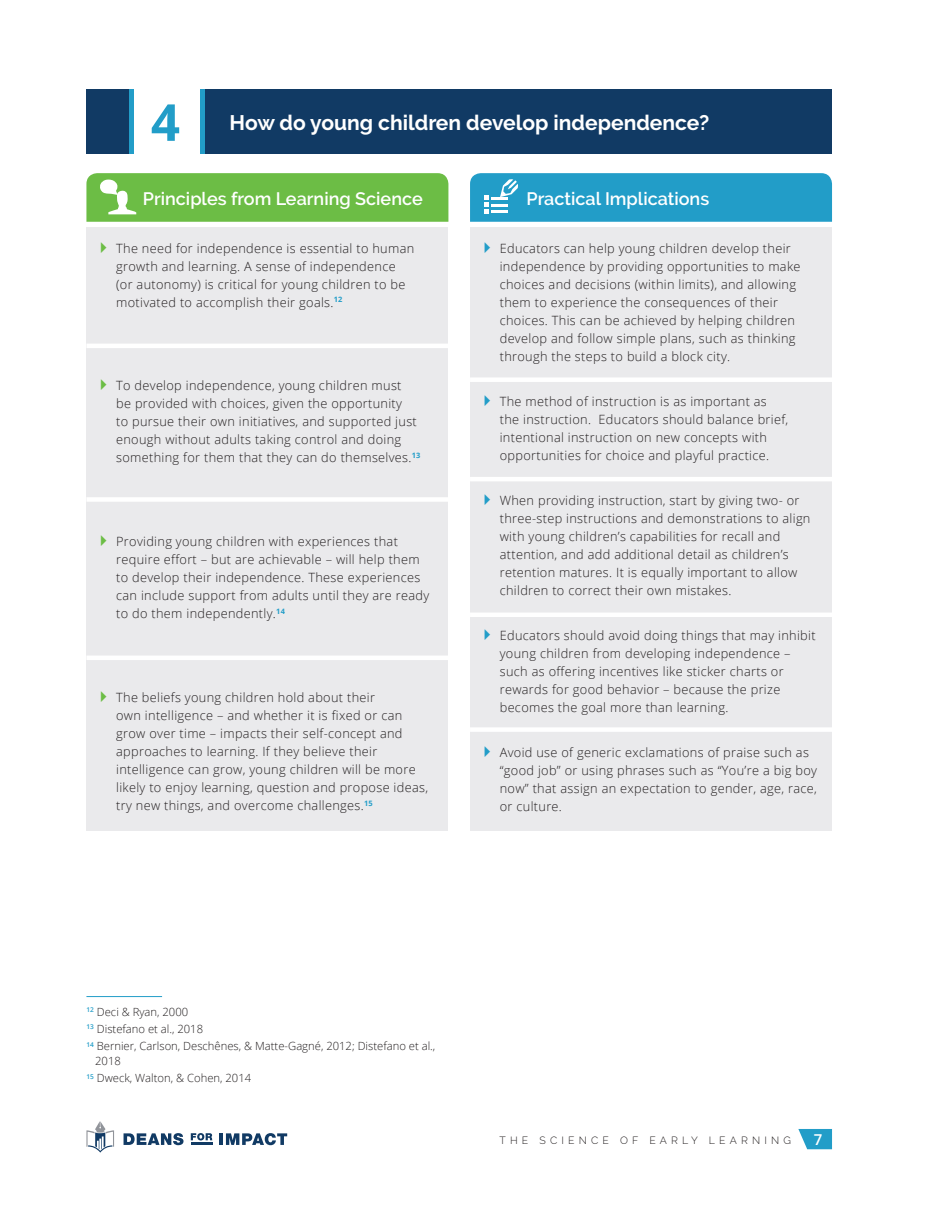
<style>
.page{position:relative;width:932px;height:1215px;background:#fff}
.page>*{position:absolute;margin:0;border:0;box-sizing:border-box;transform-origin:0 0}
.t1{font:700 51px "Open Sans";color:#229dc8}
.t2{font:700 21px "Raleway";color:#fff}
.t3{font:600 18px "Raleway";color:#fff}
.t4{font:600 15px "Open Sans";color:#fff}
.t5{font:300 12.75px/18px "Open Sans";letter-spacing:.025em;color:#231f20}
.t6{font:300 11.25px/17.1px "Open Sans";color:#231f20}
.t7{font:300 10.5px "Raleway";letter-spacing:.4em;color:#231f20}
</style>
<div class="page">
<svg style="left:798px;top:1129px;width:34px;height:20px"></svg>
<div style="left:470px;top:228px;width:362px;height:603px;background:#eaeaec"></div>
<div style="left:86px;top:228px;width:362px;height:603px;background:#eaeaec"></div>
<div style="left:86px;top:89px;width:44px;height:65px;background:#113a64"></div>
<div style="left:204px;top:89px;width:628px;height:65px;background:#113a64"></div>
<hr style="left:130px;top:89px;width:4px;height:65px;background:#229dc8">
<hr style="left:200px;top:89px;width:4px;height:65px;background:#229dc8">
<svg style="left:86px;top:1121px;width:28px;height:32px"></svg>
<svg style="left:123px;top:1133px;width:60px;height:12px"></svg>
<svg style="left:191px;top:1133px;width:21px;height:7px"></svg>
<svg style="left:220px;top:1133px;width:67px;height:12px"></svg>
<hr style="left:191px;top:1143px;width:21px;height:2px;background:#113a64">
<hr style="left:86px;top:996px;width:76px;height:1px;background:#229dc8">
<svg style="left:86px;top:173px;width:362px;height:49px;background:#71bf4c"></svg>
<svg style="left:470px;top:173px;width:362px;height:49px;background:#289fc9"></svg>
<hr style="left:86px;top:344px;width:362px;height:4px;background:#fff">
<div style="left:86px;top:497px;width:362px;height:5px;background:#fff"></div>
<hr style="left:86px;top:656px;width:362px;height:4px;background:#fff">
<hr style="left:470px;top:613px;width:362px;height:4px;background:#fff">
<hr style="left:470px;top:477px;width:362px;height:4px;background:#fff">
<div style="left:470px;top:377px;width:362px;height:5px;background:#fff"></div>
<div style="left:470px;top:727px;width:362px;height:5px;background:#fff"></div>
<h1 class="t1" style="left:151px;top:93px;width:31px">4</h1>
<h2 class="t2" style="left:230px;top:115px;width:481px">How do young children develop independence?</h2>
<h3 class="t3" style="left:143px;top:192px;width:281px">Principles from Learning Science</h3>
<h3 class="t3" style="left:526px;top:192px;width:184px">Practical Implications</h3>
<p class="t5" style="left:116px;top:240px;width:300px">The need for independence is essential to human growth and learning. A sense of independence (or autonomy) is critical for young children to be motivated to accomplish their goals.<sup>12</sup></p>
<p class="t5" style="left:116px;top:378px;width:306px">To develop independence, young children must<br>be provided with choices, given the opportunity<br>to pursue their own initiatives, and supported just enough without adults taking control and doing something for them that they can do themselves.<sup>13</sup></p>
<p class="t5" style="left:116px;top:534px;width:314px">Providing young children with experiences that require effort – but are achievable – will help them to develop their independence. These experiences can include support from adults until they are ready to do them independently.<sup>14</sup></p>
<p class="t5" style="left:116px;top:690px;width:313px">The beliefs young children hold about their<br>own intelligence – and whether it is fixed or can grow over time – impacts their self-concept and approaches to learning. If they believe their intelligence can grow, young children will be more likely to enjoy learning, question and propose ideas, try new things, and overcome challenges.<sup>15</sup></p>
<p class="t5" style="left:499px;top:240px;width:302px">Educators can help young children develop their independence by providing opportunities to make choices and decisions (within limits), and allowing them to experience the consequences of their choices. This can be achieved by helping children develop and follow simple plans, such as thinking through the steps to build a block city.</p>
<p class="t5" style="left:499px;top:393px;width:290px">The method of instruction is as important as the instruction. Educators should balance brief, intentional instruction on new concepts with opportunities for choice and playful practice.</p>
<p class="t5" style="left:499px;top:492px;width:312px">When providing instruction, start by giving two- or three-step instructions and demonstrations to align with young children’s capabilities for recall and attention, and add additional detail as children’s retention matures. It is equally important to allow children to correct their own mistakes.</p>
<p class="t5" style="left:499px;top:627px;width:317px">Educators should avoid doing things that may inhibit young children from developing independence – such as offering incentives like sticker charts or rewards for good behavior – because the prize becomes the goal more than learning.</p>
<p class="t5" style="left:499px;top:744px;width:319px">Avoid use of generic exclamations of praise such as “good job” or using phrases such as “You’re a big boy now” that assign an expectation to gender, age, race, or culture.</p>
<p class="t6" style="left:86px;top:1005px;width:350px"><sup>12</sup> Deci &amp; Ryan, 2000<br><sup>13</sup> Distefano et al., 2018<br><sup>14</sup> Bernier, Carlson, Deschênes, &amp; Matte-Gagné, 2012; Distefano et al.,</p>
<p class="t6" style="left:86px;top:1054px;width:166px;text-indent:9px">2018<br><sup>15</sup> Dweck, Walton, &amp; Cohen, 2014</p>
<p class="t7" style="left:499px;top:1134px;width:293px">THE SCIENCE OF EARLY LEARNING</p>
<p class="t4" style="left:813px;top:1133px;width:10px">7</p>
</div>
